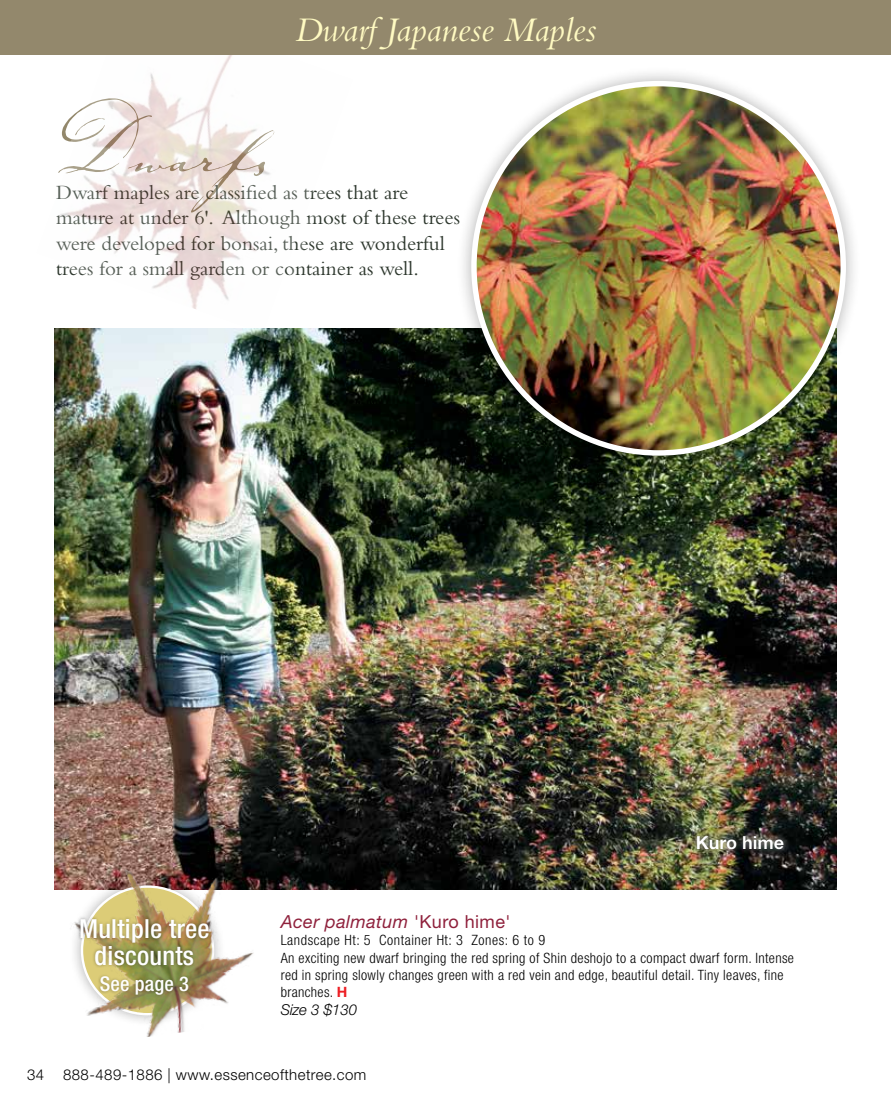
<style>
.page{position:relative;width:891px;height:1107px;background:#fff}
.page>*{position:absolute;margin:0;border:0;box-sizing:border-box;transform-origin:0 0}
.t1{font:100.5px "Johann Sparkling ITC Std";color:#93886c;scale:.9 1}
.t2{font:italic 36px "Bembo";color:#fffac2}
.t3{font:500 condensed 26.25px/26.7px "Helvetica Neue";letter-spacing:.01em;color:#fff;text-align:center}
.t4{font:21px/25.5px "Bembo";color:#2d372d}
.t5{font:500 condensed 20.4px "Helvetica Neue";letter-spacing:.01em;color:#fff}
.t6{font:italic 18px "Helvetica Neue";letter-spacing:.025em;color:#8f213c}
.t7{font:700 18px "Helvetica Neue";color:#fff}
.t8{font:300 15px "Helvetica Neue";letter-spacing:.03em;color:#000}
.t9{font:italic 300 15px "Helvetica Neue";color:#000}
.t10{font:300 condensed 14.25px/17.1px "Helvetica Neue";letter-spacing:.025em;color:#000}
.s1{font-style:normal}
.s2{font-weight:700;font-stretch:normal;color:#ed1f24}
</style>
<div class="page">
<img style="left:54px;top:328px;width:783px;height:561px">
<div style="left:456px;top:66px;width:405px;height:405px;background:#000;opacity:.3"></div>
<img style="left:474px;top:85px;width:369px;height:368px">
<svg style="left:54px;top:55px;width:312px;height:288px"></svg>
<div style="left:665px;top:824px;width:151px;height:34px;background:#fff;opacity:.75"></div>
<div style="left:0;top:0;width:891px;height:55px;background:#93886c"></div>
<img style="left:55px;top:847px;width:209px;height:190px">
<div style="left:78px;top:916px;width:134px;height:82px;background:#000;opacity:.36"></div>
<h2 class="t2" style="left:295px;top:9px;width:303px">Dwarf Japanese Maples</h2>
<h1 class="t1" style="left:53px;top:77px;width:279px">Dwarfs</h1>
<h3 class="t4" style="left:56px;top:179px;width:405px">Dwarf maples are classified as trees that are mature at under 6'. Although most of these trees were developed for bonsai, these are wonderful trees for a small garden or container as well.</h3>
<p class="t7" style="left:696px;top:832px;width:90px">Kuro hime</p>
<h3 class="t3" style="left:79px;top:915px;width:132px">Multiple tree discounts</h3>
<h3 class="t5" style="left:100px;top:972px;width:91px">See page 3</h3>
<p class="t6" style="left:281px;top:911px;width:231px">Acer palmatum <span class="s1">'Kuro hime'</span></p>
<p class="t10" style="left:281px;top:932px;width:515px">Landscape Ht: 5 Container Ht: 3 Zones: 6 to 9<br>An exciting new dwarf bringing the red spring of Shin deshojo to a compact dwarf form. Intense red in spring slowly changes green with a red vein and edge, beautiful detail. Tiny leaves, fine branches. <span class="s2">H</span></p>
<p class="t9" style="left:281px;top:1000px;width:78px">Size 3 $130</p>
<p class="t8" style="left:27px;top:1066px;width:19px">34</p>
<p class="t8" style="left:63px;top:1066px;width:305px">888-489-1886 | www.essenceofthetree.com</p>
</div>
